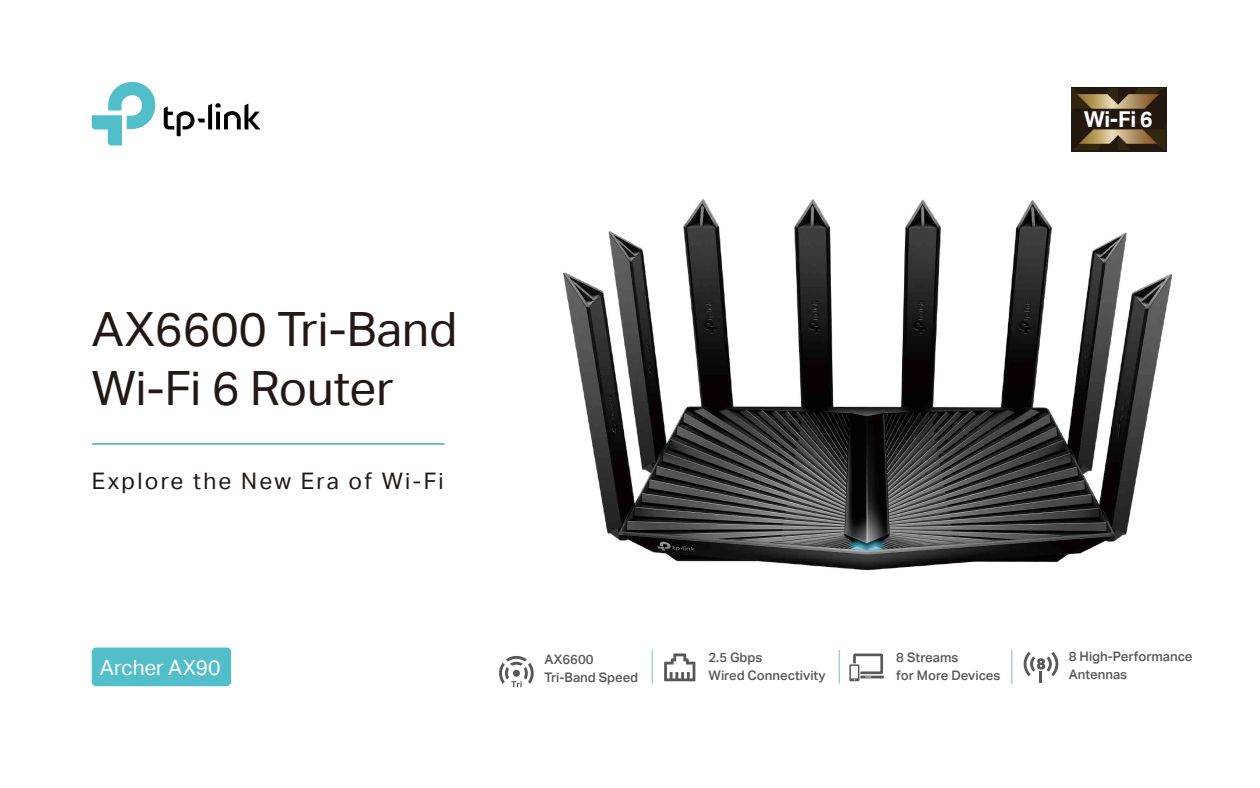
<style>
.page{position:relative;width:1260px;height:788px;background:#fff}
.page>*{position:absolute;margin:0;border:0;box-sizing:border-box;transform-origin:0 0}
.t1{font:47.25px/58.6px "TP Link Aktiv Regular";color:#221815}
.t2{font:22.75px "TP Link Aktiv Regular";letter-spacing:.1em;color:#221815}
.t3{font:21.88px "TP Link Aktiv Bold";color:#fff}
.t4{font:21px "TP Link Aktiv Regular";letter-spacing:-.01em;color:#fff}
.t5{font:13.12px/17.5px "TP Link Aktiv Medium";color:#595757}
</style>
<div class="page">
<svg style="left:92px;top:82px;width:63px;height:63px"></svg>
<svg style="left:164px;top:103px;width:97px;height:33px"></svg>
<hr style="left:92px;top:443px;width:353px;height:2px;background:#52bec9">
<div style="left:92px;top:647px;width:139px;height:39px;background:#52bec9;border-radius:5px"></div>
<div style="left:1071px;top:87px;width:95px;height:64px;background:#231810"></div>
<svg style="left:1071px;top:88px;width:94px;height:62px"></svg>
<hr style="left:652px;top:650px;width:1px;height:33px;background:#74bbcb">
<hr style="left:839px;top:650px;width:1px;height:33px;background:#74bbcb">
<hr style="left:1012px;top:650px;width:1px;height:33px;background:#74bbcb">
<svg style="left:499px;top:655px;width:35px;height:32px"></svg>
<svg style="left:849px;top:653px;width:35px;height:28px"></svg>
<svg style="left:664px;top:653px;width:32px;height:29px"></svg>
<svg style="left:1024px;top:651px;width:34px;height:32px"></svg>
<img style="left:564px;top:199px;width:608px;height:370px">
<h1 class="t1" style="left:92px;top:300px;width:367px">AX6600 Tri-Band<br>Wi-Fi 6 Router</h1>
<h2 class="t2" style="left:92px;top:467px;width:353px">Explore the New Era of Wi-Fi</h2>
<h3 class="t4" style="left:100px;top:655px;width:122px">Archer AX90</h3>
<h3 class="t3" style="left:1084px;top:107px;width:71px">Wi-Fi 6</h3>
<p class="t5" style="left:709px;top:649px;width:119px">2.5 Gbps<br>Wired Connectivity</p>
<p class="t5" style="left:1069px;top:648px;width:125px">8 High-Performance<br>Antennas</p>
<p class="t5" style="left:544px;top:651px;width:95px">AX6600<br>Tri-Band Speed</p>
<p class="t5" style="left:896px;top:649px;width:106px">8 Streams<br>for More Devices</p>
</div>
